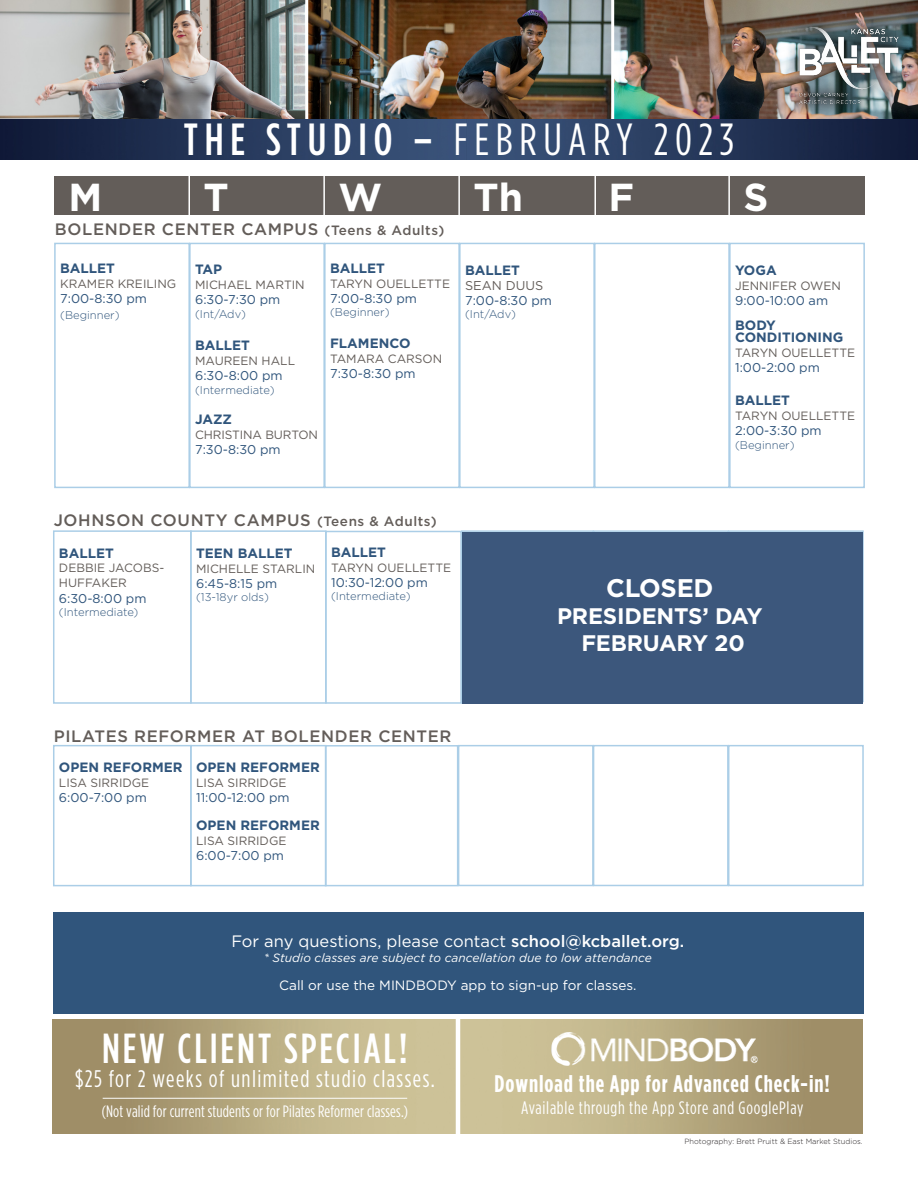
<style>
.page{position:relative;width:918px;height:1188px;background:#fff}
.page>*{position:absolute;margin:0;border:0;box-sizing:border-box;transform-origin:0 0}
.t1{font:45px "Gotham Condensed";letter-spacing:.15em;color:#fff}
.t2{font:500 42px "Gotham Condensed";letter-spacing:.07em;color:#fff}
.t3{font:700 39px "Gotham";color:#fff}
.t4{font:700 25.5px "Gotham";letter-spacing:-.01em;color:#fff}
.t5{font:24px "Gotham Condensed";letter-spacing:.06em;color:#fff}
.t6{font:700 24px "Gotham Condensed";letter-spacing:.04em;color:#fff}
.t7{font:700 22.5px "Gotham";letter-spacing:-.01em;color:#fff}
.t8{font:18px "Gotham Condensed";letter-spacing:.04em;color:#fff}
.t9{font:500 16.5px "Gotham";letter-spacing:.04em;color:#635d59}
.t10{font:16.5px "Gotham Condensed";letter-spacing:.01em;color:#fff}
.t11{font:16.5px "Gotham";color:#fff}
.COURSE{font:700 13.5px/12px "Gotham";color:#30557c}
.t12{font:13.5px "Gotham";color:#fff}
.TIME{font:700 13.5px "Gotham";color:#30557c}
.LEVEL{font:700 13.5px "Gotham";color:#30557c}
.TIME-2{font:12.75px "Gotham";color:#30557c}
.COURSE-2{font:12.75px "Gotham";color:#30557c}
.INSTRUCTOR{font:12.75px "Gotham";color:#635d59}
.INSTRUCTOR-2{font:12px/15.3px "Gotham";color:#635d59}
.t13{font:italic 12px "Gotham";color:#fff}
.COURSE-3{font:12px "Gotham";color:#635d59}
.TIME-3{font:12px "Gotham";color:#635d59}
.LEVEL-2{font:300 11.25px "Gotham";color:#30557c}
.TIME-4{font:300 11.25px "Gotham";color:#30557c}
.t14{font:300 7.5px "Gotham";color:#231f20}
.s1{font-weight:500}
.s2{font-size:13.5px}
</style>
<div class="page">
<div style="left:729px;top:243px;width:136px;height:245px;border:2px solid #abcee7"></div>
<div style="left:54px;top:243px;width:136px;height:245px;border:2px solid #abcee7"></div>
<div style="left:324px;top:243px;width:136px;height:245px;border:2px solid #abcee7"></div>
<div style="left:189px;top:243px;width:136px;height:245px;border:2px solid #abcee7"></div>
<div style="left:459px;top:243px;width:136px;height:245px;border:2px solid #abcee7"></div>
<div style="left:594px;top:243px;width:136px;height:245px;border:2px solid #abcee7"></div>
<div style="left:54px;top:176px;width:811px;height:39px;background:#635d59"></div>
<hr style="left:188px;top:155px;width:2px;height:64px;background:#fff">
<hr style="left:323px;top:155px;width:2px;height:64px;background:#fff">
<hr style="left:458px;top:155px;width:2px;height:64px;background:#fff">
<hr style="left:594px;top:155px;width:2px;height:64px;background:#fff">
<hr style="left:728px;top:155px;width:2px;height:64px;background:#fff">
<img style="left:0;top:0;width:918px;height:119px">
<hr style="left:305px;top:0;width:3px;height:163px;background:#fff">
<hr style="left:611px;top:0;width:3px;height:153px;background:#fff">
<img style="left:0;top:119px;width:918px;height:41px">
<div style="left:785px;top:12px;width:128px;height:107px;background:#231f20;opacity:.54"></div>
<img style="left:790px;top:24px;width:112px;height:83px">
<img style="left:53px;top:1020px;width:810px;height:114px">
<hr style="left:456px;top:1016px;width:4px;height:126px;background:#fff">
<img style="left:531px;top:1023px;width:258px;height:54px">
<hr style="left:103px;top:1098px;width:304px;height:1px;background:#fff">
<div style="left:53px;top:530px;width:139px;height:174px;border:2px solid #abcee7"></div>
<div style="left:190px;top:530px;width:137px;height:174px;border:2px solid #abcee7"></div>
<div style="left:325px;top:531px;width:137px;height:173px;border:2px solid #abcee7"></div>
<div style="left:53px;top:745px;width:139px;height:141px;border:2px solid #abcee7"></div>
<div style="left:325px;top:745px;width:133px;height:141px;border:2px solid #abcee7"></div>
<div style="left:190px;top:745px;width:137px;height:141px;border:2px solid #abcee7"></div>
<div style="left:458px;top:745px;width:136px;height:141px;border:2px solid #abcee7"></div>
<div style="left:593px;top:745px;width:136px;height:141px;border:2px solid #abcee7"></div>
<div style="left:728px;top:745px;width:136px;height:141px;border:2px solid #abcee7"></div>
<div style="left:53px;top:912px;width:811px;height:102px;background:#30557c"></div>
<div style="left:463px;top:532px;width:400px;height:172px;background:#3c577c"></div>
<p class="t1" style="left:184px;top:116px;width:552px"><span class="s1">THE STUDIO –</span> FEBRUARY 2023</p>
<p class="t3" style="left:68px;top:175px;width:35px">M</p>
<p class="t3" style="left:203px;top:175px;width:27px">T</p>
<p class="t3" style="left:338px;top:175px;width:45px">W</p>
<p class="t3" style="left:473px;top:175px;width:51px">Th</p>
<p class="t3" style="left:608px;top:175px;width:27px">F</p>
<p class="t3" style="left:743px;top:175px;width:26px">S</p>
<p class="t9" style="left:55px;top:220px;width:391px">BOLENDER CENTER CAMPUS <span class="s2">(Teens &amp; Adults)</span></p>
<p class="COURSE" style="left:60px;top:262px;width:56px">BALLET</p>
<p class="INSTRUCTOR-2" style="left:60px;top:276px;width:118px">KRAMER KREILING</p>
<p class="TIME-2" style="left:60px;top:291px;width:88px">7:00-8:30 pm</p>
<p class="LEVEL-2" style="left:60px;top:309px;width:61px">(Beginner)</p>
<p class="LEVEL" style="left:195px;top:262px;width:29px">TAP</p>
<p class="TIME-3" style="left:195px;top:279px;width:111px">MICHAEL MARTIN</p>
<p class="TIME-2" style="left:195px;top:293px;width:87px">6:30-7:30 pm</p>
<p class="LEVEL-2" style="left:195px;top:308px;width:53px">(Int/Adv)</p>
<p class="TIME" style="left:195px;top:338px;width:56px">BALLET</p>
<p class="INSTRUCTOR-2" style="left:195px;top:354px;width:101px">MAUREEN HALL</p>
<p class="TIME-2" style="left:195px;top:369px;width:89px">6:30-8:00 pm</p>
<p class="LEVEL-2" style="left:195px;top:384px;width:81px">(Intermediate)</p>
<p class="COURSE" style="left:195px;top:412px;width:38px">JAZZ</p>
<p class="INSTRUCTOR-2" style="left:195px;top:427px;width:124px">CHRISTINA BURTON</p>
<p class="TIME-2" style="left:195px;top:443px;width:87px">7:30-8:30 pm</p>
<p class="COURSE" style="left:330px;top:262px;width:56px">BALLET</p>
<p class="INSTRUCTOR-2" style="left:330px;top:276px;width:122px">TARYN OUELLETTE</p>
<p class="TIME-2" style="left:330px;top:291px;width:88px">7:00-8:30 pm</p>
<p class="LEVEL-2" style="left:330px;top:306px;width:61px">(Beginner)</p>
<p class="COURSE" style="left:330px;top:337px;width:82px">FLAMENCO</p>
<p class="INSTRUCTOR-2" style="left:330px;top:351px;width:114px">TAMARA CARSON</p>
<p class="TIME-2" style="left:330px;top:366px;width:87px">7:30-8:30 pm</p>
<p class="COURSE" style="left:465px;top:264px;width:56px">BALLET</p>
<p class="INSTRUCTOR" style="left:465px;top:278px;width:80px">SEAN DUUS</p>
<p class="TIME-2" style="left:465px;top:293px;width:88px">7:00-8:30 pm</p>
<p class="LEVEL-2" style="left:465px;top:308px;width:53px">(Int/Adv)</p>
<p class="COURSE" style="left:735px;top:264px;width:43px">YOGA</p>
<p class="TIME-3" style="left:735px;top:279px;width:107px">JENNIFER OWEN</p>
<p class="TIME-2" style="left:735px;top:293px;width:95px">9:00-10:00 am</p>
<p class="COURSE" style="left:735px;top:319px;width:110px">BODY<br>CONDITIONING</p>
<p class="INSTRUCTOR-2" style="left:735px;top:345px;width:122px">TARYN OUELLETTE</p>
<p class="TIME-2" style="left:735px;top:361px;width:86px">1:00-2:00 pm</p>
<p class="COURSE" style="left:735px;top:394px;width:56px">BALLET</p>
<p class="INSTRUCTOR-2" style="left:735px;top:408px;width:122px">TARYN OUELLETTE</p>
<p class="TIME-2" style="left:735px;top:424px;width:88px">2:00-3:30 pm</p>
<p class="LEVEL-2" style="left:735px;top:439px;width:61px">(Beginner)</p>
<p class="t9" style="left:54px;top:511px;width:385px">JOHNSON COUNTY CAMPUS <span class="s2">(Teens &amp; Adults)</span></p>
<p class="COURSE" style="left:331px;top:545px;width:56px">BALLET</p>
<p class="COURSE-3" style="left:331px;top:561px;width:122px">TARYN OUELLETTE</p>
<p class="TIME-2" style="left:331px;top:575px;width:98px">10:30-12:00 pm</p>
<p class="TIME-4" style="left:331px;top:590px;width:81px">(Intermediate)</p>
<p class="COURSE" style="left:59px;top:547px;width:56px">BALLET</p>
<p class="INSTRUCTOR-2" style="left:59px;top:560px;width:107px">DEBBIE JACOBS-<br>HUFFAKER</p>
<p class="TIME-2" style="left:59px;top:591px;width:89px">6:30-8:00 pm</p>
<p class="LEVEL-2" style="left:59px;top:606px;width:81px">(Intermediate)</p>
<p class="COURSE" style="left:196px;top:547px;width:98px">TEEN BALLET</p>
<p class="COURSE-3" style="left:196px;top:562px;width:121px">MICHELLE STARLIN</p>
<p class="TIME-2" style="left:196px;top:576px;width:83px">6:45-8:15 pm</p>
<p class="TIME-4" style="left:196px;top:591px;width:74px">(13-18yr olds)</p>
<p class="t4" style="left:606px;top:573px;width:109px">CLOSED</p>
<p class="t7" style="left:557px;top:603px;width:207px">PRESIDENTS’ DAY</p>
<p class="t7" style="left:581px;top:630px;width:165px">FEBRUARY 20</p>
<p class="t9" style="left:54px;top:727px;width:399px">PILATES REFORMER AT BOLENDER CENTER</p>
<p class="COURSE" style="left:59px;top:761px;width:125px">OPEN REFORMER</p>
<p class="TIME-3" style="left:59px;top:777px;width:92px">LISA SIRRIDGE</p>
<p class="TIME-2" style="left:59px;top:791px;width:89px">6:00-7:00 pm</p>
<p class="COURSE" style="left:196px;top:760px;width:125px">OPEN REFORMER</p>
<p class="COURSE-3" style="left:196px;top:776px;width:92px">LISA SIRRIDGE</p>
<p class="COURSE-2" style="left:196px;top:790px;width:95px">11:00-12:00 pm</p>
<p class="COURSE" style="left:196px;top:819px;width:125px">OPEN REFORMER</p>
<p class="COURSE-3" style="left:196px;top:834px;width:92px">LISA SIRRIDGE</p>
<p class="COURSE-2" style="left:196px;top:849px;width:89px">6:00-7:00 pm</p>
<p class="t11" style="left:231px;top:932px;width:454px">For any questions, please contact <span class="s1">school@kcballet.org.</span></p>
<p class="t13" style="left:264px;top:950px;width:390px">* Studio classes are subject to cancellation due to low attendance</p>
<p class="t12" style="left:279px;top:978px;width:359px">Call or use the MINDBODY app to sign-up for classes.</p>
<p class="t2" style="left:102px;top:1026px;width:307px">NEW CLIENT SPECIAL!</p>
<p class="t5" style="left:75px;top:1066px;width:361px">$25 for 2 weeks of unlimited studio classes.</p>
<p class="t10" style="left:102px;top:1103px;width:308px">(Not valid for current students or for Pilates Reformer classes.)</p>
<p class="t6" style="left:495px;top:1070px;width:337px">Download the App for Advanced Check-in!</p>
<p class="t8" style="left:521px;top:1098px;width:284px">Available through the App Store and GooglePlay</p>
<p class="t14" style="left:684px;top:1137px;width:180px">Photography: Brett Pruitt &amp; East Market Studios.</p>
</div>
